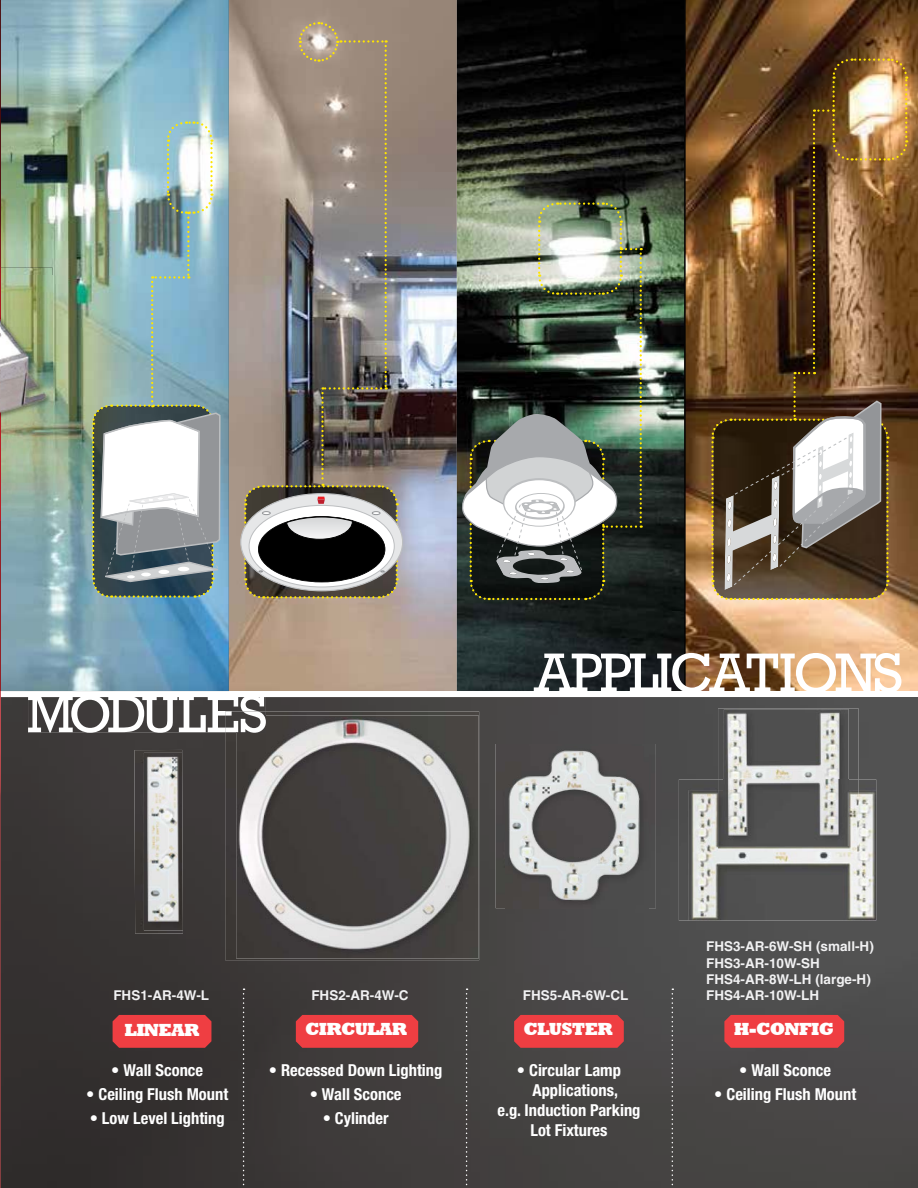
<style>
.page{position:relative;width:918px;height:1188px;background:#fff}
.page>*{position:absolute;margin:0;border:0;box-sizing:border-box;transform-origin:0 0}
.t1{font:57px "Rockwell";letter-spacing:-.06em;color:#fff}
.t2{font:54px "Rockwell";letter-spacing:-.05em;color:#fff}
.t3{font:800 18px "Rockwell";letter-spacing:-.04em;color:#fff}
.t4{font:700 condensed 16.5px "Helvetica Neue";color:#fff}
.t5{font:700 13.5px/16.2px "Helvetica";color:#f1f1f2}
</style>
<div class="page">
<img style="left:1px;top:697px;width:917px;height:491px">
<div style="left:28px;top:697px;width:238px;height:36px;background:#3f3c3b"></div>
<img style="left:134px;top:750px;width:49px;height:184px">
<img style="left:144px;top:753px;width:39px;height:178px">
<div style="left:113px;top:1015px;width:98px;height:33px;background:#ef3e42"></div>
<div style="left:296px;top:1015px;width:122px;height:33px;background:#ef3e42"></div>
<div style="left:514px;top:1015px;width:110px;height:33px;background:#ef3e42"></div>
<div style="left:724px;top:1015px;width:120px;height:33px;background:#ef3e42"></div>
<svg style="left:243px;top:988px;width:2px;height:200px"></svg>
<svg style="left:466px;top:988px;width:2px;height:200px"></svg>
<svg style="left:672px;top:988px;width:1px;height:200px"></svg>
<img style="left:718px;top:708px;width:141px;height:71px">
<img style="left:724px;top:709px;width:125px;height:70px">
<img style="left:679px;top:779px;width:197px;height:142px">
<img style="left:689px;top:790px;width:187px;height:131px">
<img style="left:1px;top:0;width:917px;height:692px">
<img style="left:225px;top:712px;width:254px;height:248px">
<img style="left:225px;top:712px;width:41px;height:21px">
<img style="left:236px;top:716px;width:243px;height:243px">
<img style="left:236px;top:716px;width:30px;height:17px">
<div style="left:496px;top:744px;width:160px;height:164px;background:#4a4747"></div>
<img style="left:506px;top:747px;width:142px;height:161px">
<img style="left:0;top:0;width:1px;height:1188px">
<img style="left:1px;top:268px;width:52px;height:252px">
<img style="left:0;top:275px;width:52px;height:245px">
<h2 class="t2" style="left:27px;top:683px;width:242px">MODULES</h2>
<h1 class="t1" style="left:534px;top:640px;width:371px">APPLICATIONS</h1>
<p class="t5" style="left:113px;top:987px;width:97px">FHS1-AR-4W-L</p>
<p class="t5" style="left:311px;top:987px;width:99px">FHS2-AR-4W-C</p>
<p class="t5" style="left:523px;top:987px;width:107px">FHS5-AR-6W-CL</p>
<p class="t5" style="left:706px;top:938px;width:169px">FHS3-AR-6W-SH (small-H)<br>FHS3-AR-10W-SH<br>FHS4-AR-8W-LH (large-H)<br>FHS4-AR-10W-LH</p>
<p class="t3" style="left:125px;top:1019px;width:77px">LINEAR</p>
<p class="t3" style="left:305px;top:1019px;width:104px">CIRCULAR</p>
<p class="t3" style="left:523px;top:1019px;width:91px">CLUSTER</p>
<p class="t3" style="left:734px;top:1019px;width:102px">H-CONFIG</p>
<p class="t4" style="left:111px;top:1060px;width:93px">• Wall Sconce</p>
<p class="t4" style="left:86px;top:1084px;width:143px">• Ceiling Flush Mount</p>
<p class="t4" style="left:90px;top:1108px;width:136px">• Low Level Lighting</p>
<p class="t4" style="left:269px;top:1060px;width:175px">• Recessed Down Lighting</p>
<p class="t4" style="left:310px;top:1084px;width:93px">• Wall Sconce</p>
<p class="t4" style="left:323px;top:1108px;width:67px">• Cylinder</p>
<p class="t4" style="left:517px;top:1060px;width:106px">• Circular Lamp</p>
<p class="t4" style="left:532px;top:1080px;width:87px">Applications,</p>
<p class="t4" style="left:497px;top:1100px;width:145px">e.g. Induction Parking</p>
<p class="t4" style="left:530px;top:1120px;width:79px">Lot Fixtures</p>
<p class="t4" style="left:739px;top:1060px;width:93px">• Wall Sconce</p>
<p class="t4" style="left:714px;top:1084px;width:143px">• Ceiling Flush Mount</p>
</div>
